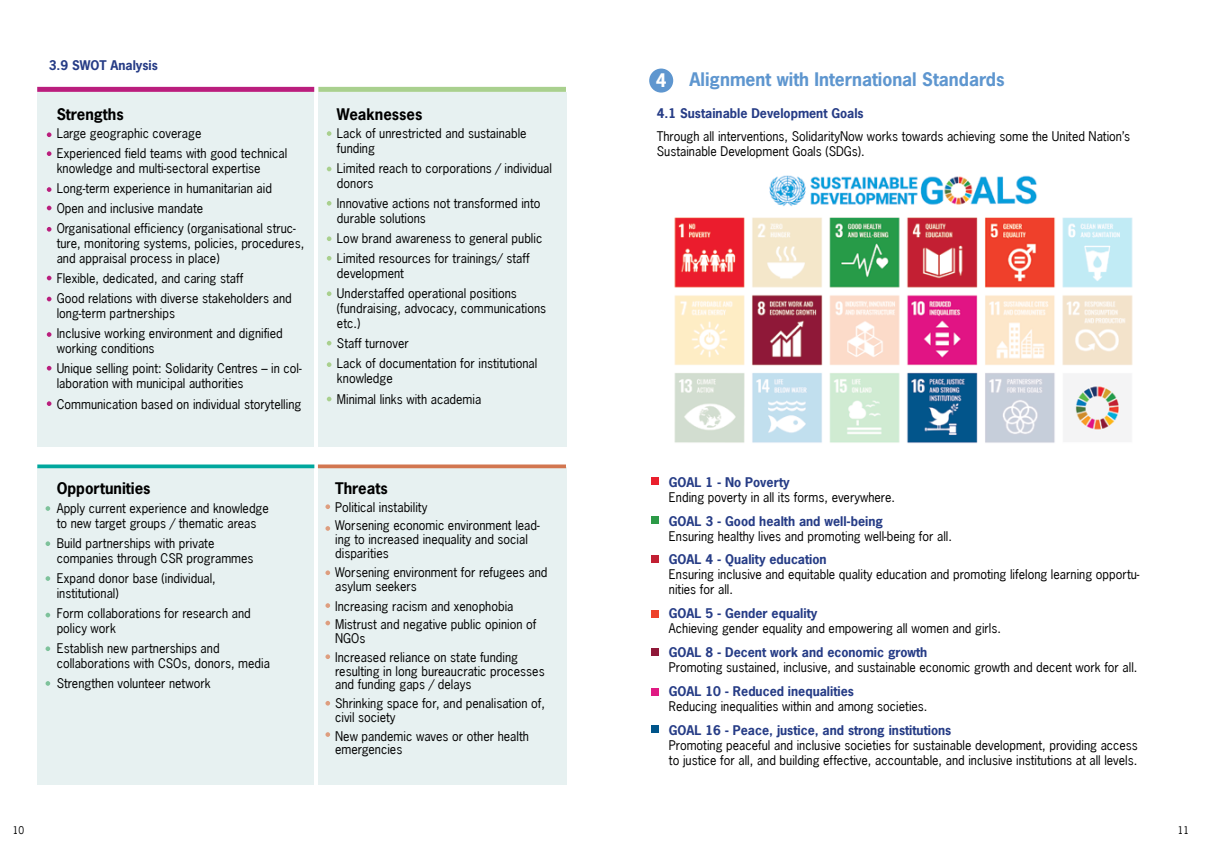
<style>
.page{position:relative;width:1205px;height:851px;background:#fff}
.page>*{position:absolute;margin:0;border:0;box-sizing:border-box;transform-origin:0 0}
.t1{font:700 17.5px "News Gothic Greek";color:#5e96cf}
.t2{font:700 17.5px "News Gothic Greek";color:#fff}
.t3{font:700 15px "News Gothic Greek";color:#000}
.t4{font:12.5px/15px "News Gothic Greek";color:#000}
.t5{font:700 12.5px "News Gothic Greek";color:#263c86}
.t6{font:10px "News Gothic Greek";color:#000}
</style>
<div class="page">
<div style="left:37px;top:467px;width:277px;height:317px;background:#e7f1f1"></div>
<div style="left:318px;top:467px;width:248px;height:317px;background:#e7f1f1"></div>
<svg style="left:325px;top:504px;width:5px;height:5px"></svg>
<svg style="left:325px;top:570px;width:5px;height:5px"></svg>
<svg style="left:325px;top:526px;width:5px;height:4px"></svg>
<svg style="left:325px;top:620px;width:5px;height:5px"></svg>
<svg style="left:325px;top:603px;width:5px;height:4px"></svg>
<svg style="left:325px;top:654px;width:5px;height:5px"></svg>
<svg style="left:325px;top:701px;width:5px;height:4px"></svg>
<svg style="left:325px;top:732px;width:5px;height:4px"></svg>
<svg style="left:37px;top:464px;width:277px;height:4px"></svg>
<svg style="left:318px;top:464px;width:248px;height:4px"></svg>
<img style="left:674px;top:175px;width:457px;height:268px">
<svg style="left:749px;top:212px;width:76px;height:76px;fill:#f4e7ca"></svg>
<svg style="left:1059px;top:212px;width:74px;height:77px;fill:#c1ebf5"></svg>
<svg style="left:674px;top:290px;width:74px;height:76px;fill:#feedc5"></svg>
<svg style="left:982px;top:370px;width:76px;height:73px;fill:#c7ceda"></svg>
<svg style="left:827px;top:291px;width:77px;height:77px;fill:#fcdbcb"></svg>
<svg style="left:980px;top:292px;width:153px;height:76px"></svg>
<svg style="left:674px;top:369px;width:229px;height:74px"></svg>
<div style="left:37px;top:92px;width:277px;height:354px;background:#e7f1f1"></div>
<div style="left:318px;top:92px;width:248px;height:354px;background:#e7f1f1"></div>
<svg style="left:327px;top:131px;width:4px;height:5px"></svg>
<svg style="left:327px;top:167px;width:4px;height:4px"></svg>
<svg style="left:327px;top:201px;width:4px;height:5px"></svg>
<svg style="left:327px;top:236px;width:4px;height:5px"></svg>
<svg style="left:327px;top:256px;width:4px;height:4px"></svg>
<svg style="left:327px;top:291px;width:4px;height:5px"></svg>
<svg style="left:327px;top:341px;width:4px;height:4px"></svg>
<svg style="left:327px;top:362px;width:4px;height:5px"></svg>
<svg style="left:327px;top:396px;width:4px;height:5px"></svg>
<svg style="left:46px;top:506px;width:4px;height:4px"></svg>
<svg style="left:46px;top:541px;width:4px;height:5px"></svg>
<svg style="left:46px;top:576px;width:4px;height:4px"></svg>
<svg style="left:46px;top:612px;width:4px;height:5px"></svg>
<svg style="left:46px;top:646px;width:4px;height:5px"></svg>
<svg style="left:46px;top:681px;width:4px;height:4px"></svg>
<svg style="left:47px;top:132px;width:4px;height:5px"></svg>
<svg style="left:47px;top:151px;width:4px;height:5px"></svg>
<svg style="left:47px;top:401px;width:4px;height:5px"></svg>
<svg style="left:47px;top:187px;width:4px;height:5px"></svg>
<svg style="left:47px;top:206px;width:4px;height:4px"></svg>
<svg style="left:47px;top:227px;width:4px;height:4px"></svg>
<svg style="left:47px;top:366px;width:4px;height:4px"></svg>
<svg style="left:47px;top:296px;width:4px;height:5px"></svg>
<svg style="left:47px;top:332px;width:4px;height:5px"></svg>
<svg style="left:47px;top:275px;width:4px;height:5px"></svg>
<div style="left:37px;top:87px;width:277px;height:5px;background:#ba1e7d"></div>
<div style="left:318px;top:87px;width:248px;height:5px;background:#a9d08e"></div>
<div style="left:651px;top:477px;width:7px;height:8px;background:#ea1f2d"></div>
<div style="left:651px;top:516px;width:7px;height:8px;background:#2c9a47"></div>
<div style="left:651px;top:555px;width:7px;height:7px;background:#c22033"></div>
<div style="left:651px;top:610px;width:7px;height:7px;background:#ee412a"></div>
<div style="left:651px;top:648px;width:7px;height:8px;background:#8f1838"></div>
<div style="left:651px;top:688px;width:7px;height:7px;background:#e01a83"></div>
<div style="left:651px;top:725px;width:7px;height:7px;background:#00558a"></div>
<div style="left:649px;top:69px;width:24px;height:24px;background:#5e96cf;border-radius:50%"></div>
<p class="t5" style="left:49px;top:58px;width:111px">3.9 SWOT Analysis</p>
<p class="t3" style="left:57px;top:105px;width:68px">Strengths</p>
<p class="t4" style="left:57px;top:124px;width:232px;line-height:20px">Large geographic coverage<br>Experienced field teams with good technical</p>
<p class="t4" style="left:57px;top:159px;width:241px;line-height:20px">knowledge and multi-sectoral expertise Long-term experience in humanitarian aid Open and inclusive mandate<br>Organisational efficiency (organisational struc-</p>
<p class="t4" style="left:57px;top:236px;width:249px">ture, monitoring systems, policies, procedures, and appraisal process in place)</p>
<p class="t4" style="left:57px;top:269px;width:237px;line-height:20px">Flexible, dedicated, and caring staff<br>Good relations with diverse stakeholders and</p>
<p class="t4" style="left:57px;top:304px;width:228px;line-height:20px">long-term partnerships<br>Inclusive working environment and dignified</p>
<p class="t4" style="left:57px;top:339px;width:246px;line-height:20px">working conditions<br>Unique selling point: Solidarity Centres – in col-</p>
<p class="t4" style="left:57px;top:374px;width:246px;line-height:20px">laboration with municipal authorities<br>Communication based on individual storytelling</p>
<p class="t3" style="left:57px;top:479px;width:95px">Opportunities</p>
<p class="t4" style="left:57px;top:500px;width:214px">Apply current experience and knowledge to new target groups / thematic areas</p>
<p class="t4" style="left:57px;top:535px;width:198px">Build partnerships with private companies through CSR programmes</p>
<p class="t4" style="left:57px;top:570px;width:161px">Expand donor base (individual, institutional)</p>
<p class="t4" style="left:57px;top:605px;width:196px">Form collaborations for research and policy work</p>
<p class="t4" style="left:57px;top:640px;width:215px">Establish new partnerships and collaborations with CSOs, donors, media</p>
<p class="t4" style="left:57px;top:675px;width:155px">Strengthen volunteer network</p>
<p class="t3" style="left:337px;top:105px;width:87px">Weaknesses</p>
<p class="t4" style="left:337px;top:126px;width:191px">Lack of unrestricted and sustainable funding</p>
<p class="t4" style="left:337px;top:161px;width:217px">Limited reach to corporations / individual donors</p>
<p class="t4" style="left:337px;top:196px;width:205px">Innovative actions not transformed into durable solutions</p>
<p class="t4" style="left:337px;top:229px;width:207px;line-height:20px">Low brand awareness to general public<br>Limited resources for trainings/ staff</p>
<p class="t4" style="left:337px;top:264px;width:181px;line-height:20px">development<br>Understaffed operational positions</p>
<p class="t4" style="left:337px;top:301px;width:211px">(fundraising, advocacy, communications etc.)</p>
<p class="t4" style="left:337px;top:334px;width:202px;line-height:20px">Staff turnover<br>Lack of documentation for institutional</p>
<p class="t4" style="left:337px;top:369px;width:146px;line-height:20px">knowledge<br>Minimal links with academia</p>
<p class="t3" style="left:335px;top:479px;width:54px">Threats</p>
<p class="t4" style="left:335px;top:497px;width:206px;line-height:18.8px">Political instability<br>Worsening economic environment lead-</p>
<p class="t4" style="left:335px;top:532px;width:194px;line-height:13.8px">ing to increased inequality and social disparities</p>
<p class="t4" style="left:335px;top:565px;width:214px;line-height:13.8px">Worsening environment for refugees and asylum seekers</p>
<p class="t4" style="left:335px;top:596px;width:203px;line-height:18.8px">Increasing racism and xenophobia<br>Mistrust and negative public opinion of</p>
<p class="t4" style="left:335px;top:629px;width:184px;line-height:18.8px">NGOs<br>Increased reliance on state funding</p>
<p class="t4" style="left:335px;top:664px;width:211px;line-height:13.8px">resulting in long bureaucratic processes and funding gaps / delays</p>
<p class="t4" style="left:335px;top:696px;width:211px;line-height:13.8px">Shrinking space for, and penalisation of, civil society</p>
<p class="t4" style="left:335px;top:729px;width:195px;line-height:13.8px">New pandemic waves or other health emergencies</p>
<h1 class="t2" style="left:656px;top:70px;width:12px">4</h1>
<h1 class="t1" style="left:689px;top:69px;width:317px">Alignment with International Standards</h1>
<p class="t5" style="left:657px;top:106px;width:208px">4.1 Sustainable Development Goals</p>
<p class="t4" style="left:657px;top:129px;width:475px">Through all interventions, SolidarityNow works towards achieving some the United Nation’s<br>Sustainable Development Goals (SDGs).</p>
<p class="t5" style="left:669px;top:474px;width:18px">Goal</p>
<p class="t5" style="left:705px;top:474px;width:86px">1 - No Poverty</p>
<p class="t4" style="left:669px;top:489px;width:228px">Ending poverty in all its forms, everywhere.</p>
<p class="t5" style="left:669px;top:513px;width:18px">Goal</p>
<p class="t5" style="left:705px;top:513px;width:179px">3 - Good health and well-being</p>
<p class="t4" style="left:669px;top:528px;width:285px">Ensuring healthy lives and promoting well-being for all.</p>
<p class="t5" style="left:669px;top:552px;width:18px">Goal</p>
<p class="t5" style="left:705px;top:552px;width:123px">4 - Quality education</p>
<p class="t4" style="left:669px;top:567px;width:472px">Ensuring inclusive and equitable quality education and promoting lifelong learning opportu&shy;nities for all.</p>
<p class="t5" style="left:669px;top:605px;width:18px">Goal</p>
<p class="t5" style="left:705px;top:605px;width:114px">5 - Gender equality</p>
<p class="t4" style="left:669px;top:621px;width:334px">Achieving gender equality and empowering all women and girls.</p>
<p class="t5" style="left:669px;top:644px;width:18px">Goal</p>
<p class="t5" style="left:705px;top:644px;width:223px">8 - Decent work and economic growth</p>
<p class="t4" style="left:669px;top:659px;width:470px">Promoting sustained, inclusive, and sustainable economic growth and decent work for all.</p>
<p class="t5" style="left:669px;top:683px;width:18px">Goal</p>
<p class="t5" style="left:705px;top:683px;width:150px">10 - Reduced inequalities</p>
<p class="t4" style="left:669px;top:698px;width:260px">Reducing inequalities within and among societies.</p>
<p class="t5" style="left:669px;top:722px;width:18px">Goal</p>
<p class="t5" style="left:705px;top:722px;width:247px">16 - Peace, justice, and strong institutions</p>
<p class="t4" style="left:669px;top:737px;width:470px">Promoting peaceful and inclusive societies for sustainable development, providing access to justice for all, and building effective, accountable, and inclusive institutions at all levels.</p>
<p class="t6" style="left:13px;top:823px;width:13px">10</p>
<p class="t6" style="left:1178px;top:823px;width:13px">11</p>
</div>
